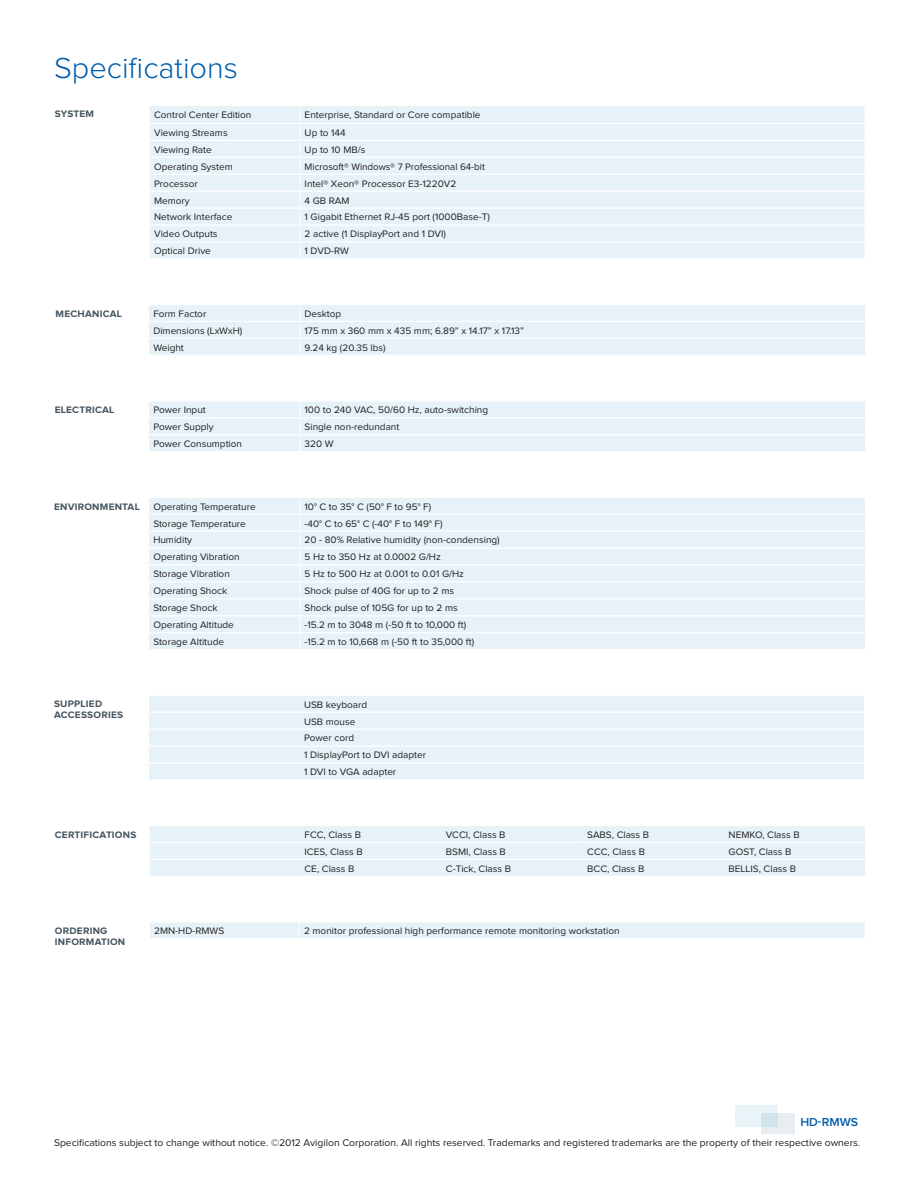
<style>
.page{position:relative;width:918px;height:1188px;background:#fff}
.page>*{position:absolute;margin:0;border:0;box-sizing:border-box;transform-origin:0 0}
.Headings{font:300 30px "Proxima Nova";color:#015dab}
.Product_Type{font:600 12px "Proxima Nova";color:#015dab}
.Contact{font:10.05px "Proxima Nova";color:#231f20}
.Spec_body{font:9.75px "Proxima Nova";color:#231f20}
.Spec_Heading{font:700 9.75px/10.5px "Proxima Nova";letter-spacing:.025em;color:#45555f}
</style>
<div class="page">
<div style="left:150px;top:106px;width:714px;height:152px;background:#e6f2f8"></div>
<hr style="left:150px;top:123px;width:149px;height:1px;background:#fff">
<hr style="left:300px;top:123px;width:564px;height:1px;background:#fff">
<hr style="left:150px;top:140px;width:149px;height:1px;background:#fff">
<hr style="left:300px;top:140px;width:564px;height:1px;background:#fff">
<hr style="left:150px;top:157px;width:149px;height:1px;background:#fff">
<hr style="left:300px;top:157px;width:564px;height:1px;background:#fff">
<hr style="left:150px;top:174px;width:149px;height:1px;background:#fff">
<hr style="left:300px;top:174px;width:564px;height:1px;background:#fff">
<hr style="left:150px;top:191px;width:149px;height:1px;background:#fff">
<hr style="left:300px;top:191px;width:564px;height:1px;background:#fff">
<hr style="left:150px;top:207px;width:149px;height:2px;background:#fff">
<hr style="left:300px;top:207px;width:564px;height:2px;background:#fff">
<hr style="left:150px;top:224px;width:149px;height:2px;background:#fff">
<hr style="left:300px;top:224px;width:564px;height:2px;background:#fff">
<hr style="left:150px;top:241px;width:149px;height:2px;background:#fff">
<hr style="left:300px;top:241px;width:564px;height:2px;background:#fff">
<svg style="left:299px;top:106px;width:1px;height:152px"></svg>
<div style="left:149px;top:305px;width:716px;height:50px;background:#e6f2f8"></div>
<svg style="left:149px;top:401px;width:716px;height:50px;background:#e7f2f8"></svg>
<div style="left:149px;top:498px;width:716px;height:151px;background:#e6f2f8"></div>
<hr style="left:149px;top:514px;width:150px;height:1px;background:#fff">
<hr style="left:300px;top:514px;width:565px;height:1px;background:#fff">
<hr style="left:149px;top:530px;width:150px;height:2px;background:#fff">
<hr style="left:300px;top:530px;width:565px;height:2px;background:#fff">
<hr style="left:149px;top:547px;width:150px;height:2px;background:#fff">
<hr style="left:300px;top:547px;width:565px;height:2px;background:#fff">
<hr style="left:149px;top:564px;width:150px;height:2px;background:#fff">
<hr style="left:300px;top:564px;width:565px;height:2px;background:#fff">
<hr style="left:149px;top:581px;width:150px;height:2px;background:#fff">
<hr style="left:300px;top:581px;width:565px;height:2px;background:#fff">
<hr style="left:149px;top:598px;width:150px;height:2px;background:#fff">
<hr style="left:300px;top:598px;width:565px;height:2px;background:#fff">
<hr style="left:149px;top:615px;width:150px;height:1px;background:#fff">
<hr style="left:300px;top:615px;width:565px;height:1px;background:#fff">
<hr style="left:149px;top:632px;width:150px;height:1px;background:#fff">
<hr style="left:300px;top:632px;width:565px;height:1px;background:#fff">
<svg style="left:299px;top:498px;width:1px;height:151px"></svg>
<div style="left:150px;top:922px;width:715px;height:16px;background:#e6f2f8"></div>
<div style="left:150px;top:826px;width:715px;height:50px;background:#e6f2f8"></div>
<div style="left:149px;top:696px;width:715px;height:83px;background:#e6f2f8"></div>
<hr style="left:149px;top:728px;width:150px;height:2px;background:#fff">
<hr style="left:299px;top:728px;width:565px;height:2px;background:#fff">
<hr style="left:149px;top:712px;width:150px;height:1px;background:#fff">
<hr style="left:149px;top:745px;width:150px;height:2px;background:#fff">
<hr style="left:299px;top:745px;width:565px;height:2px;background:#fff">
<hr style="left:299px;top:712px;width:565px;height:1px;background:#fff">
<hr style="left:149px;top:762px;width:150px;height:2px;background:#fff">
<hr style="left:299px;top:762px;width:565px;height:2px;background:#fff">
<div style="left:761px;top:1113px;width:34px;height:20px;background:#e7eef1"></div>
<svg style="left:735px;top:1105px;width:43px;height:21px"></svg>
<p class="Headings" style="left:54px;top:51px;width:186px">Specifications</p>
<p class="Spec_Heading" style="left:55px;top:109px;width:41px">SYSTEM</p>
<p class="Spec_body" style="left:154px;top:109px;width:99px">Control Center Edition</p>
<p class="Spec_body" style="left:305px;top:109px;width:177px">Enterprise, Standard or Core compatible</p>
<p class="Spec_body" style="left:154px;top:127px;width:75px">Viewing Streams</p>
<p class="Spec_body" style="left:305px;top:127px;width:43px">Up to 144</p>
<p class="Spec_body" style="left:154px;top:144px;width:59px">Viewing Rate</p>
<p class="Spec_body" style="left:305px;top:144px;width:62px">Up to 10 MB/s</p>
<p class="Spec_body" style="left:154px;top:161px;width:80px">Operating System</p>
<p class="Spec_body" style="left:305px;top:161px;width:182px">Microsoft® Windows® 7 Professional 64-bit</p>
<p class="Spec_body" style="left:154px;top:178px;width:45px">Processor</p>
<p class="Spec_body" style="left:305px;top:178px;width:153px">Intel® Xeon® Processor E3-1220V2</p>
<p class="Spec_body" style="left:154px;top:195px;width:37px">Memory</p>
<p class="Spec_body" style="left:305px;top:195px;width:46px">4 GB RAM</p>
<p class="Spec_body" style="left:154px;top:212px;width:80px">Network Interface</p>
<p class="Spec_body" style="left:305px;top:212px;width:187px">1 Gigabit Ethernet RJ-45 port (1000Base-T)</p>
<p class="Spec_body" style="left:154px;top:229px;width:65px">Video Outputs</p>
<p class="Spec_body" style="left:305px;top:229px;width:143px">2 active (1 DisplayPort and 1 DVI)</p>
<p class="Spec_body" style="left:154px;top:246px;width:58px">Optical Drive</p>
<p class="Spec_body" style="left:305px;top:246px;width:46px">1 DVD-RW</p>
<p class="Spec_Heading" style="left:56px;top:309px;width:68px">MECHANICAL</p>
<p class="Spec_body" style="left:153px;top:308px;width:54px">Form Factor</p>
<p class="Spec_body" style="left:305px;top:308px;width:38px">Desktop</p>
<p class="Spec_body" style="left:153px;top:325px;width:91px">Dimensions (LxWxH)</p>
<p class="Spec_body" style="left:305px;top:325px;width:221px">175 mm x 360 mm x 435 mm; 6.89” x 14.17” x 17.13”</p>
<p class="Spec_body" style="left:153px;top:342px;width:32px">Weight</p>
<p class="Spec_body" style="left:305px;top:342px;width:83px">9.24 kg (20.35 lbs)</p>
<p class="Spec_Heading" style="left:55px;top:405px;width:61px">ELECTRICAL</p>
<p class="Spec_body" style="left:153px;top:405px;width:54px">Power Input</p>
<p class="Spec_body" style="left:305px;top:405px;width:185px">100 to 240 VAC, 50/60 Hz, auto-switching</p>
<p class="Spec_body" style="left:153px;top:421px;width:62px">Power Supply</p>
<p class="Spec_body" style="left:305px;top:421px;width:96px">Single non-redundant</p>
<p class="Spec_body" style="left:153px;top:438px;width:90px">Power Consumption</p>
<p class="Spec_body" style="left:305px;top:438px;width:31px">320 W</p>
<p class="Spec_Heading" style="left:54px;top:501px;width:87px">ENVIRONMENTAL</p>
<p class="Spec_body" style="left:153px;top:501px;width:104px">Operating Temperature</p>
<p class="Spec_body" style="left:305px;top:501px;width:128px">10° C to 35° C (50° F to 95° F)</p>
<p class="Spec_body" style="left:153px;top:518px;width:94px">Storage Temperature</p>
<p class="Spec_body" style="left:305px;top:518px;width:139px">-40° C to 65° C (-40° F to 149° F)</p>
<p class="Spec_body" style="left:153px;top:535px;width:40px">Humidity</p>
<p class="Spec_body" style="left:305px;top:535px;width:197px">20 - 80% Relative humidity (non-condensing)</p>
<p class="Spec_body" style="left:153px;top:552px;width:88px">Operating Vibration</p>
<p class="Spec_body" style="left:305px;top:552px;width:138px">5 Hz to 350 Hz at 0.0002 G/Hz</p>
<p class="Spec_body" style="left:153px;top:569px;width:78px">Storage Vibration</p>
<p class="Spec_body" style="left:305px;top:569px;width:161px">5 Hz to 500 Hz at 0.001 to 0.01 G/Hz</p>
<p class="Spec_body" style="left:153px;top:586px;width:75px">Operating Shock</p>
<p class="Spec_body" style="left:305px;top:586px;width:151px">Shock pulse of 40G for up to 2 ms</p>
<p class="Spec_body" style="left:153px;top:603px;width:66px">Storage Shock</p>
<p class="Spec_body" style="left:305px;top:603px;width:155px">Shock pulse of 105G for up to 2 ms</p>
<p class="Spec_body" style="left:153px;top:619px;width:82px">Operating Altitude</p>
<p class="Spec_body" style="left:305px;top:619px;width:163px">-15.2 m to 3048 m (-50 ft to 10,000 ft)</p>
<p class="Spec_body" style="left:153px;top:636px;width:72px">Storage Altitude</p>
<p class="Spec_body" style="left:305px;top:636px;width:171px">-15.2 m to 10,668 m (-50 ft to 35,000 ft)</p>
<p class="Spec_Heading" style="left:54px;top:699px;width:71px">SUPPLIED<br>ACCESSORIES</p>
<p class="Spec_body" style="left:304px;top:699px;width:65px">USB keyboard</p>
<p class="Spec_body" style="left:304px;top:716px;width:53px">USB mouse</p>
<p class="Spec_body" style="left:304px;top:733px;width:52px">Power cord</p>
<p class="Spec_body" style="left:304px;top:750px;width:123px">1 DisplayPort to DVI adapter</p>
<p class="Spec_body" style="left:304px;top:767px;width:94px">1 DVI to VGA adapter</p>
<p class="Spec_Heading" style="left:55px;top:830px;width:83px">CERTIFICATIONS</p>
<p class="Spec_body" style="left:305px;top:829px;width:58px">FCC, Class B</p>
<p class="Spec_body" style="left:446px;top:829px;width:61px">VCCI, Class B</p>
<p class="Spec_body" style="left:587px;top:829px;width:63px">SABS, Class B</p>
<p class="Spec_body" style="left:729px;top:829px;width:73px">NEMKO, Class B</p>
<p class="Spec_body" style="left:305px;top:846px;width:60px">ICES, Class B</p>
<p class="Spec_body" style="left:446px;top:846px;width:62px">BSMI, Class B</p>
<p class="Spec_body" style="left:587px;top:846px;width:59px">CCC, Class B</p>
<p class="Spec_body" style="left:729px;top:846px;width:64px">GOST, Class B</p>
<p class="Spec_body" style="left:305px;top:863px;width:51px">CE, Class B</p>
<p class="Spec_body" style="left:446px;top:863px;width:67px">C-Tick, Class B</p>
<p class="Spec_body" style="left:587px;top:863px;width:59px">BCC, Class B</p>
<p class="Spec_body" style="left:729px;top:863px;width:69px">BELLIS, Class B</p>
<p class="Spec_Heading" style="left:55px;top:926px;width:72px">ORDERING<br>INFORMATION</p>
<p class="Spec_body" style="left:154px;top:926px;width:72px">2MN-HD-RMWS</p>
<p class="Spec_body" style="left:304px;top:926px;width:317px">2 monitor professional high performance remote monitoring workstation</p>
<p class="Product_Type" style="left:800px;top:1115px;width:59px">HD-RMWS</p>
<p class="Contact" style="left:54px;top:1137px;width:808px">Specifications subject to change without notice. ©2012 Avigilon Corporation. All rights reserved. Trademarks and registered trademarks are the property of their respective owners.</p>
</div>
